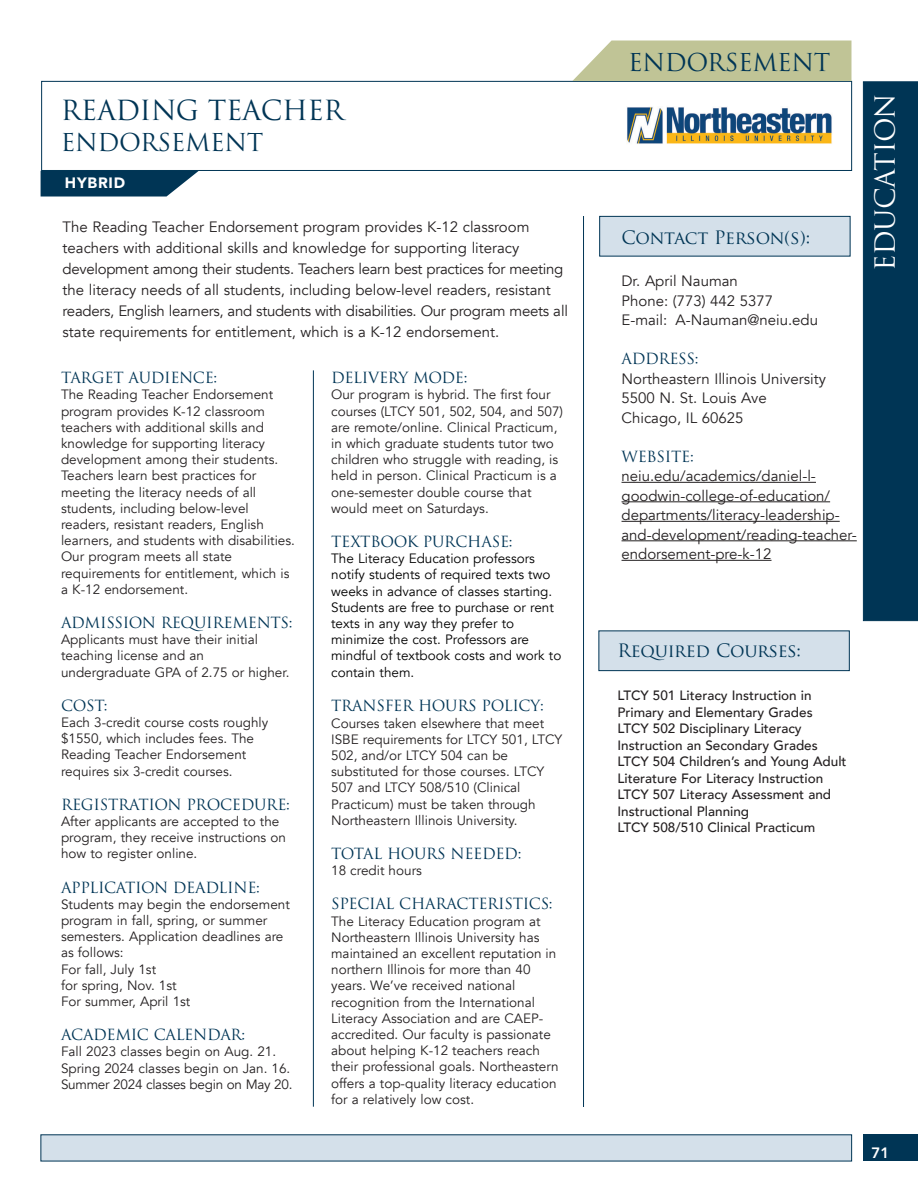
<style>
.page{position:relative;width:918px;height:1188px;background:#fff}
.page>*{position:absolute;margin:0;border:0;box-sizing:border-box;transform-origin:0 0}
.degree{font:27px "Trajan Pro";letter-spacing:-.015em;color:#003555}
.t1{font:27px "Trajan Pro";letter-spacing:-.015em;color:#fff}
.degree-2{font:24px "Trajan Pro";letter-spacing:-.015em;color:#003555}
.rt_contact{font:18px "Trajan Pro";letter-spacing:-.015em;color:#003555}
.body_avenir_book_10{font:15px/21px "Avenir";color:#231f20}
.TOC_blue_Subs{font:15px "Trajan Pro";letter-spacing:-.02em;color:#003555}
.body_avenir_book_10-2{font:900 15px "Avenir";letter-spacing:.05em;color:#fff}
.t2{font:800 15px "Avenir";color:#fff}
.body_avenir_book_9_a{font:13.5px/16.2px "Avenir";color:#231f20}
.course_info{font:500 13.5px/16.5px "Avenir";color:#231f20}
.TOC_blue_Subs-2{font:13.5px/16.2px "Avenir";color:#000}
.TOC_blue_Subs-3{font:13.5px/16.2px "Avenir";color:#231f20}
.body_avenir_book_9_a-2{font:13.5px "Avenir";letter-spacing:-.02em;color:#231f20}
</style>
<div class="page">
<div style="left:863px;top:1134px;width:55px;height:27px;background:#003555"></div>
<div style="left:41px;top:81px;width:811px;height:90px;background:#fff;border:1px solid #003555"></div>
<div style="left:863px;top:81px;width:55px;height:540px;background:#003555"></div>
<div style="left:40px;top:1134px;width:812px;height:27px;background:#d4e0ea"></div>
<div style="left:599px;top:216px;width:251px;height:40px;background:#d4e0ea;border:1px solid #003555"></div>
<div style="left:598px;top:631px;width:252px;height:40px;background:#d4e0ea;border:1px solid #003555"></div>
<hr style="left:313px;top:370px;width:1px;height:737px;background:#003555">
<hr style="left:622px;top:482px;width:194px;height:1px;background:#231f20">
<hr style="left:622px;top:501px;width:208px;height:1px;background:#231f20">
<hr style="left:622px;top:521px;width:218px;height:1px;background:#231f20">
<hr style="left:622px;top:540px;width:235px;height:1px;background:#231f20">
<hr style="left:622px;top:560px;width:150px;height:1px;background:#231f20">
<img style="left:627px;top:107px;width:205px;height:37px">
<svg style="left:572px;top:40px;width:279px;height:41px;background:#c5c89e"></svg>
<svg style="left:41px;top:171px;width:158px;height:26px;background:#1e4d69"></svg>
<hr style="left:583px;top:216px;width:1px;height:891px;background:#003555">
<p class="degree" style="left:61px;top:93px;width:285px">READING TEACHER</p>
<p class="degree-2" style="left:61px;top:127px;width:204px">ENDORSEMENT</p>
<p class="body_avenir_book_10-2" style="left:65px;top:170px;width:62px">HYBRID</p>
<p class="degree-2" style="left:628px;top:47px;width:204px">ENDORSEMENT</p>
<p class="body_avenir_book_10" style="left:63px;top:217px;width:507px">The Reading Teacher Endorsement program provides K-12 classroom teachers with additional skills and knowledge for supporting literacy development among their students. Teachers learn best practices for meeting the literacy needs of all students, including below-level readers, resistant readers, English learners, and students with disabilities. Our program meets all state requirements for entitlement, which is a K-12 endorsement.</p>
<p class="rt_contact" style="left:622px;top:226px;width:190px">Contact Person(s):</p>
<p class="body_avenir_book_10" style="left:622px;top:271px;width:118px">Dr. April Nauman</p>
<p class="body_avenir_book_10" style="left:622px;top:290px;width:153px">Phone: (773) 442 5377</p>
<p class="body_avenir_book_10" style="left:622px;top:310px;width:198px">E-mail: A-Nauman@neiu.edu</p>
<p class="TOC_blue_Subs" style="left:622px;top:349px;width:78px">ADDRESS:</p>
<p class="body_avenir_book_10" style="left:622px;top:368px;width:206px">Northeastern Illinois University</p>
<p class="body_avenir_book_10" style="left:622px;top:388px;width:147px">5500 N. St. Louis Ave</p>
<p class="body_avenir_book_10" style="left:622px;top:407px;width:124px">Chicago, IL 60625</p>
<p class="TOC_blue_Subs" style="left:622px;top:447px;width:74px">WEBSITE:</p>
<p class="body_avenir_book_10" style="left:622px;top:467px;width:237px;line-height:19.5px">neiu.edu/academics/daniel-l&shy;goodwin-college-of-education/ departments/literacy-leadership&shy;and-development/reading-teacher&shy;endorsement-pre-k-12</p>
<p class="TOC_blue_Subs" style="left:61px;top:368px;width:158px">TARGET AUDIENCE:</p>
<p class="body_avenir_book_9_a" style="left:61px;top:387px;width:235px">The Reading Teacher Endorsement program provides K-12 classroom teachers with additional skills and knowledge for supporting literacy development among their students.<br>Teachers learn best practices for meeting the literacy needs of all students, including below-level readers, resistant readers, English learners, and students with disabilities.<br>Our program meets all state requirements for entitlement, which is a K-12 endorsement.</p>
<p class="TOC_blue_Subs" style="left:61px;top:613px;width:233px">ADMISSION REQUIREMENTS:</p>
<p class="body_avenir_book_9_a" style="left:61px;top:632px;width:230px">Applicants must have their initial teaching license and an undergraduate GPA of 2.75 or higher.</p>
<p class="TOC_blue_Subs" style="left:61px;top:696px;width:48px">COST:</p>
<p class="TOC_blue_Subs-3" style="left:61px;top:714px;width:209px">Each 3-credit course costs roughly $1550, which includes fees. The<br>Reading Teacher Endorsement requires six 3-credit courses.</p>
<p class="TOC_blue_Subs" style="left:61px;top:795px;width:230px">REGISTRATION PROCEDURE:</p>
<p class="body_avenir_book_9_a" style="left:61px;top:813px;width:226px">After applicants are accepted to the program, they receive instructions on how to register online.</p>
<p class="TOC_blue_Subs" style="left:61px;top:878px;width:200px">APPLICATION DEADLINE:</p>
<p class="body_avenir_book_9_a" style="left:61px;top:896px;width:230px">Students may begin the endorsement program in fall, spring, or summer semesters. Application deadlines are as follows:</p>
<p class="body_avenir_book_9_a" style="left:61px;top:961px;width:97px">For fall, July 1st</p>
<p class="body_avenir_book_9_a" style="left:61px;top:977px;width:117px">for spring, Nov. 1st</p>
<p class="body_avenir_book_9_a" style="left:61px;top:993px;width:131px">For summer, April 1st</p>
<p class="TOC_blue_Subs" style="left:61px;top:1025px;width:186px">ACADEMIC CALENDAR:</p>
<p class="body_avenir_book_9_a" style="left:61px;top:1044px;width:217px">Fall 2023 classes begin on Aug. 21.</p>
<p class="body_avenir_book_9_a" style="left:61px;top:1060px;width:231px">Spring 2024 classes begin on Jan. 16.</p>
<p class="body_avenir_book_9_a-2" style="left:61px;top:1076px;width:233px">Summer 2024 classes begin on May 20.</p>
<p class="TOC_blue_Subs" style="left:331px;top:368px;width:138px">DELIVERY MODE:</p>
<p class="body_avenir_book_9_a" style="left:331px;top:387px;width:233px">Our program is hybrid. The first four courses (LTCY 501, 502, 504, and 507) are remote/online. Clinical Practicum, in which graduate students tutor two children who struggle with reading, is held in person. Clinical Practicum is a one-semester double course that would meet on Saturdays.</p>
<p class="TOC_blue_Subs" style="left:331px;top:532px;width:183px">TEXTBOOK PURCHASE:</p>
<p class="TOC_blue_Subs-2" style="left:331px;top:551px;width:232px">The Literacy Education professors notify students of required texts two weeks in advance of classes starting.<br>Students are free to purchase or rent texts in any way they prefer to minimize the cost. Professors are mindful of textbook costs and work to contain them.</p>
<p class="TOC_blue_Subs" style="left:331px;top:696px;width:214px">TRANSFER HOURS POLICY:</p>
<p class="body_avenir_book_9_a" style="left:331px;top:715px;width:233px">Courses taken elsewhere that meet ISBE requirements for LTCY 501, LTCY 502, and/or LTCY 504 can be substituted for those courses. LTCY 507 and LTCY 508/510 (Clinical Practicum) must be taken through Northeastern Illinois University.</p>
<p class="TOC_blue_Subs" style="left:331px;top:844px;width:192px">TOTAL HOURS NEEDED:</p>
<p class="body_avenir_book_9_a" style="left:331px;top:863px;width:92px">18 credit hours</p>
<p class="TOC_blue_Subs" style="left:331px;top:894px;width:223px">SPECIAL CHARACTERISTICS:</p>
<p class="body_avenir_book_9_a" style="left:331px;top:913px;width:229px">The Literacy Education program at Northeastern Illinois University has maintained an excellent reputation in northern Illinois for more than 40 years. We’ve received national recognition from the International Literacy Association and are CAEP&shy;accredited. Our faculty is passionate about helping K-12 teachers reach their professional goals. Northeastern offers a top-quality literacy education for a relatively low cost.</p>
<p class="rt_contact" style="left:618px;top:639px;width:185px">Required Courses:</p>
<p class="course_info" style="left:618px;top:687px;width:197px">LTCY 501 Literacy Instruction in<br>Primary and Elementary Grades</p>
<p class="course_info" style="left:618px;top:720px;width:202px">LTCY 502 Disciplinary Literacy<br>Instruction an Secondary Grades</p>
<p class="course_info" style="left:618px;top:753px;width:230px">LTCY 504 Children’s and Young Adult<br>Literature For Literacy Instruction</p>
<p class="course_info" style="left:618px;top:786px;width:215px">LTCY 507 Literacy Assessment and<br>Instructional Planning</p>
<p class="course_info" style="left:618px;top:819px;width:199px">LTCY 508/510 Clinical Practicum</p>
<h1 class="t1" style="left:868px;top:271px;width:180px;rotate:-90deg">EDUCATION</h1>
<p class="t2" style="left:872px;top:1142px;width:19px">71</p>
</div>
